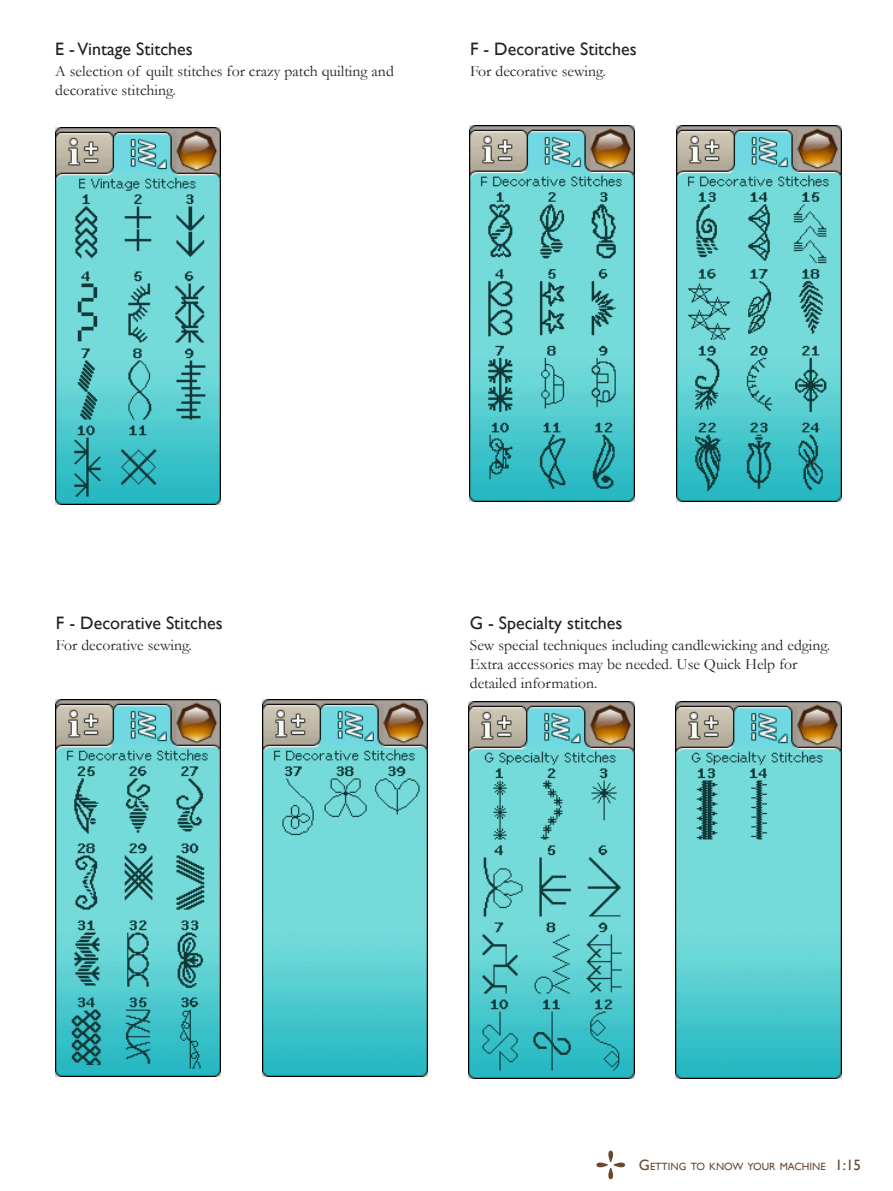
<style>
.page{position:relative;width:893px;height:1191px;background:#fff}
.page>*{position:absolute;margin:0;border:0;box-sizing:border-box;transform-origin:0 0}
.t1{font:18px "Gill Sans WGL";color:#231f20}
.t2{font:15.75px/18.9px "Garamond WGL";color:#231f20}
.t3{font:10.5px "Gill Sans WGL";color:#69482f}
.s1{font-size:15px}
</style>
<div class="page">
<svg style="left:596px;top:1150px;width:29px;height:30px"></svg>
<img style="left:55px;top:128px;width:166px;height:376px">
<img style="left:469px;top:125px;width:166px;height:377px">
<img style="left:676px;top:125px;width:166px;height:377px">
<img style="left:55px;top:699px;width:166px;height:377px">
<img style="left:262px;top:699px;width:166px;height:377px">
<img style="left:469px;top:701px;width:165px;height:377px">
<img style="left:676px;top:701px;width:165px;height:377px">
<p class="t1" style="left:55px;top:37px;width:139px">E - Vintage Stitches</p>
<p class="t2" style="left:55px;top:61px;width:340px">A selection of quilt stitches for crazy patch quilting and decorative stitching.</p>
<p class="t1" style="left:470px;top:37px;width:168px">F - Decorative Stitches</p>
<p class="t2" style="left:470px;top:61px;width:137px">For decorative sewing.</p>
<p class="t1" style="left:56px;top:611px;width:168px">F - Decorative Stitches</p>
<p class="t2" style="left:56px;top:635px;width:137px">For decorative sewing.</p>
<p class="t1" style="left:470px;top:611px;width:154px">G - Specialty stitches</p>
<p class="t2" style="left:470px;top:635px;width:362px">Sew special techniques including candlewicking and edging.<br>Extra accessories may be needed. Use Quick Help for detailed information.</p>
<p class="t3" style="left:639px;top:1159px;width:224px"><span class="s1">G</span>ETTING TO KNOW YOUR MACHINE <span class="s1">1:15</span></p>
</div>
